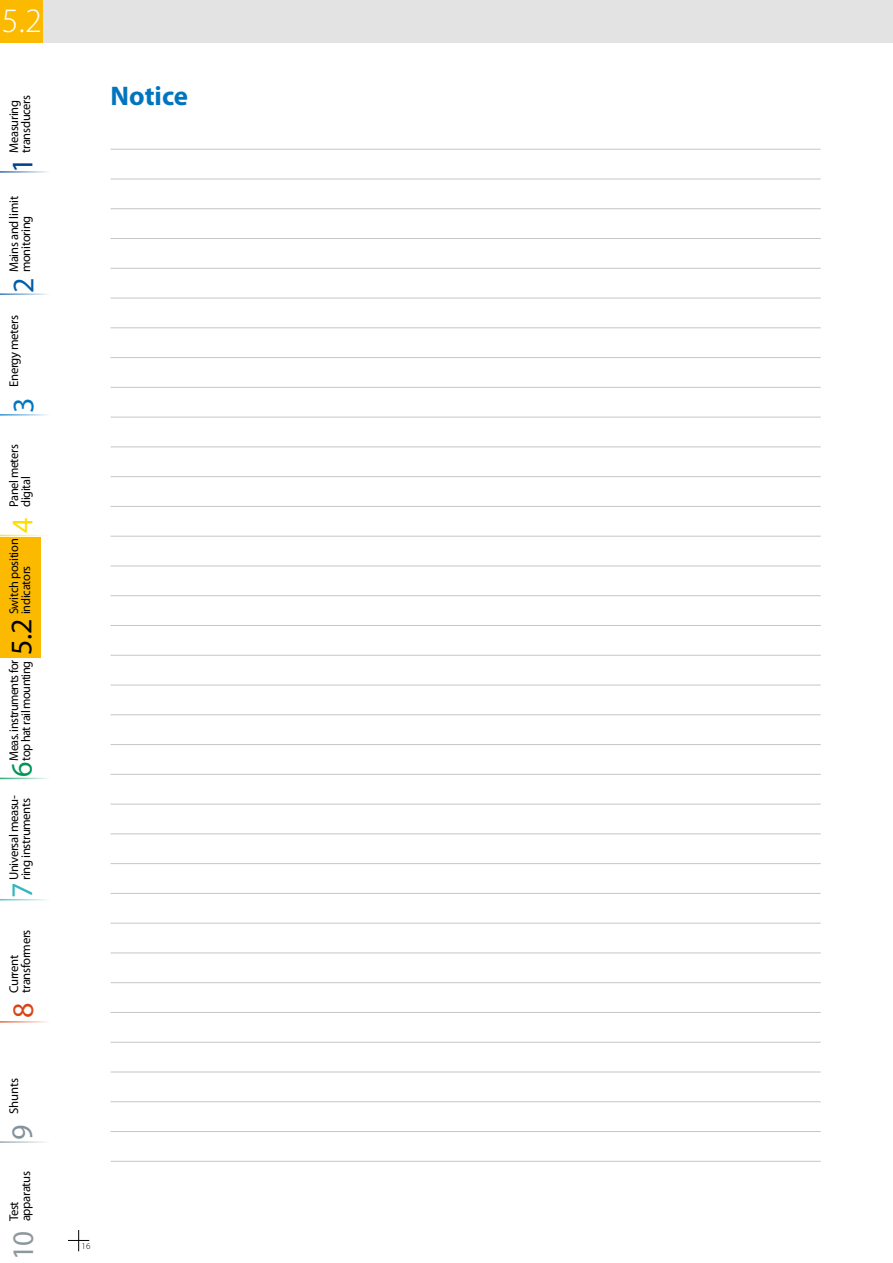
<style>
.page{position:relative;width:893px;height:1263px;background:#fff}
.page>*{position:absolute;margin:0;border:0;box-sizing:border-box;transform-origin:0 0}
.t1{font:300 34.35px "Myriad Pro";color:#fff}
.t2{font:30px "Myriad Pro";color:#000}
.t3{font:30px "Myriad Pro";color:#8d989e}
.t4{font:30px "Myriad Pro";color:#048}
.t5{font:30px "Myriad Pro";color:#005da9}
.t6{font:30px "Myriad Pro";color:#da4415}
.t7{font:30px "Myriad Pro";color:#83929b}
.t8{font:30px "Myriad Pro";color:#0075bf}
.t9{font:30px "Myriad Pro";color:#fd0}
.t10{font:30px "Myriad Pro";color:#009655}
.t11{font:30px "Myriad Pro";color:#31b7bc}
.t12{font:700 27px "Myriad Pro";color:#0075bf}
.t13{font:12.75px/12px "Myriad Pro";letter-spacing:-.03em;color:#000}
.t14{font:300 9px "Myriad Pro";color:#000}
</style>
<div class="page">
<svg style="left:68px;top:1230px;width:21px;height:21px"></svg>
<div style="left:0;top:0;width:893px;height:43px;background:#e3e3e3"></div>
<div style="left:0;top:0;width:43px;height:43px;background:#fbba00"></div>
<div style="left:0;top:537px;width:40px;height:120px;background:#fbba00"></div>
<hr style="left:0;top:293px;width:50px;height:2px;background:#005da9">
<hr style="left:0;top:171px;width:50px;height:2px;background:#048">
<hr style="left:0;top:1021px;width:50px;height:2px;background:#da4415">
<hr style="left:0;top:1141px;width:50px;height:2px;background:#83929b">
<hr style="left:0;top:414px;width:50px;height:2px;background:#0075bf">
<hr style="left:0;top:535px;width:50px;height:1px;background:#fd0">
<hr style="left:0;top:778px;width:50px;height:1px;background:#009655">
<hr style="left:0;top:899px;width:50px;height:1px;background:#31b7bc">
<hr style="left:111px;top:149px;width:710px;height:1px;background:#c6c6c6">
<hr style="left:111px;top:179px;width:710px;height:1px;background:#c6c6c6">
<hr style="left:111px;top:208px;width:710px;height:1px;background:#c6c6c6">
<hr style="left:111px;top:238px;width:710px;height:1px;background:#c6c6c6">
<hr style="left:111px;top:268px;width:710px;height:1px;background:#c6c6c6">
<hr style="left:111px;top:298px;width:710px;height:1px;background:#c6c6c6">
<hr style="left:111px;top:327px;width:710px;height:1px;background:#c6c6c6">
<hr style="left:111px;top:357px;width:710px;height:1px;background:#c6c6c6">
<hr style="left:111px;top:387px;width:710px;height:1px;background:#c6c6c6">
<hr style="left:111px;top:417px;width:710px;height:1px;background:#c6c6c6">
<hr style="left:111px;top:446px;width:710px;height:1px;background:#c6c6c6">
<hr style="left:111px;top:476px;width:710px;height:1px;background:#c6c6c6">
<hr style="left:111px;top:506px;width:710px;height:1px;background:#c6c6c6">
<hr style="left:111px;top:536px;width:710px;height:1px;background:#c6c6c6">
<hr style="left:111px;top:566px;width:710px;height:1px;background:#c6c6c6">
<hr style="left:111px;top:595px;width:710px;height:1px;background:#c6c6c6">
<hr style="left:111px;top:625px;width:710px;height:1px;background:#c6c6c6">
<hr style="left:111px;top:655px;width:710px;height:1px;background:#c6c6c6">
<hr style="left:111px;top:685px;width:710px;height:1px;background:#c6c6c6">
<hr style="left:111px;top:714px;width:710px;height:1px;background:#c6c6c6">
<hr style="left:111px;top:744px;width:710px;height:1px;background:#c6c6c6">
<hr style="left:111px;top:774px;width:710px;height:1px;background:#c6c6c6">
<hr style="left:111px;top:804px;width:710px;height:1px;background:#c6c6c6">
<hr style="left:111px;top:833px;width:710px;height:1px;background:#c6c6c6">
<hr style="left:111px;top:863px;width:710px;height:1px;background:#c6c6c6">
<hr style="left:111px;top:893px;width:710px;height:1px;background:#c6c6c6">
<hr style="left:111px;top:923px;width:710px;height:1px;background:#c6c6c6">
<hr style="left:111px;top:952px;width:710px;height:1px;background:#c6c6c6">
<hr style="left:111px;top:982px;width:710px;height:1px;background:#c6c6c6">
<hr style="left:111px;top:1012px;width:710px;height:1px;background:#c6c6c6">
<hr style="left:111px;top:1042px;width:710px;height:1px;background:#c6c6c6">
<hr style="left:111px;top:1071px;width:710px;height:1px;background:#c6c6c6">
<hr style="left:111px;top:1101px;width:710px;height:1px;background:#c6c6c6">
<hr style="left:111px;top:1131px;width:710px;height:1px;background:#c6c6c6">
<hr style="left:111px;top:1161px;width:710px;height:1px;background:#c6c6c6">
<h1 class="t1" style="left:2px;top:0;width:42px">5.2</h1>
<p class="t13" style="left:8px;top:153px;width:60px;rotate:-90deg">Measuring transducers</p>
<h2 class="t4" style="left:4px;top:173px;width:17px;rotate:-90deg">1</h2>
<p class="t13" style="left:8px;top:272px;width:78px;rotate:-90deg">Mains and limit monitoring</p>
<h2 class="t5" style="left:5px;top:293px;width:17px;rotate:-90deg">2</h2>
<p class="t13" style="left:8px;top:387px;width:73px;rotate:-90deg">Energy meters</p>
<h2 class="t8" style="left:5px;top:413px;width:17px;rotate:-90deg">3</h2>
<p class="t13" style="left:8px;top:507px;width:64px;rotate:-90deg">Panel meters digital</p>
<p class="t13" style="left:8px;top:614px;width:77px;rotate:-90deg">Switch position indicators</p>
<h2 class="t9" style="left:4px;top:533px;width:17px;rotate:-90deg">4</h2>
<h2 class="t2" style="left:3px;top:655px;width:38px;rotate:-90deg">5.2</h2>
<p class="t13" style="left:8px;top:761px;width:103px;rotate:-90deg">Meas. instruments for top hat rail mounting</p>
<p class="t13" style="left:8px;top:880px;width:87px;rotate:-90deg">Universal measu&shy;ring instruments</p>
<h2 class="t10" style="left:3px;top:776px;width:17px;rotate:-90deg">6</h2>
<h2 class="t11" style="left:3px;top:898px;width:17px;rotate:-90deg">7</h2>
<p class="t13" style="left:8px;top:993px;width:65px;rotate:-90deg">Current transformers</p>
<h2 class="t6" style="left:5px;top:1018px;width:17px;rotate:-90deg">8</h2>
<p class="t13" style="left:8px;top:1114px;width:38px;rotate:-90deg">Shunts</p>
<h2 class="t7" style="left:4px;top:1140px;width:17px;rotate:-90deg">9</h2>
<p class="t13" style="left:8px;top:1221px;width:52px;rotate:-90deg">Test apparatus</p>
<h2 class="t3" style="left:5px;top:1260px;width:30px;rotate:-90deg">10</h2>
<h3 class="t12" style="left:111px;top:79px;width:79px">Notice</h3>
<p class="t14" style="left:82px;top:1241px;width:10px">16</p>
</div>
